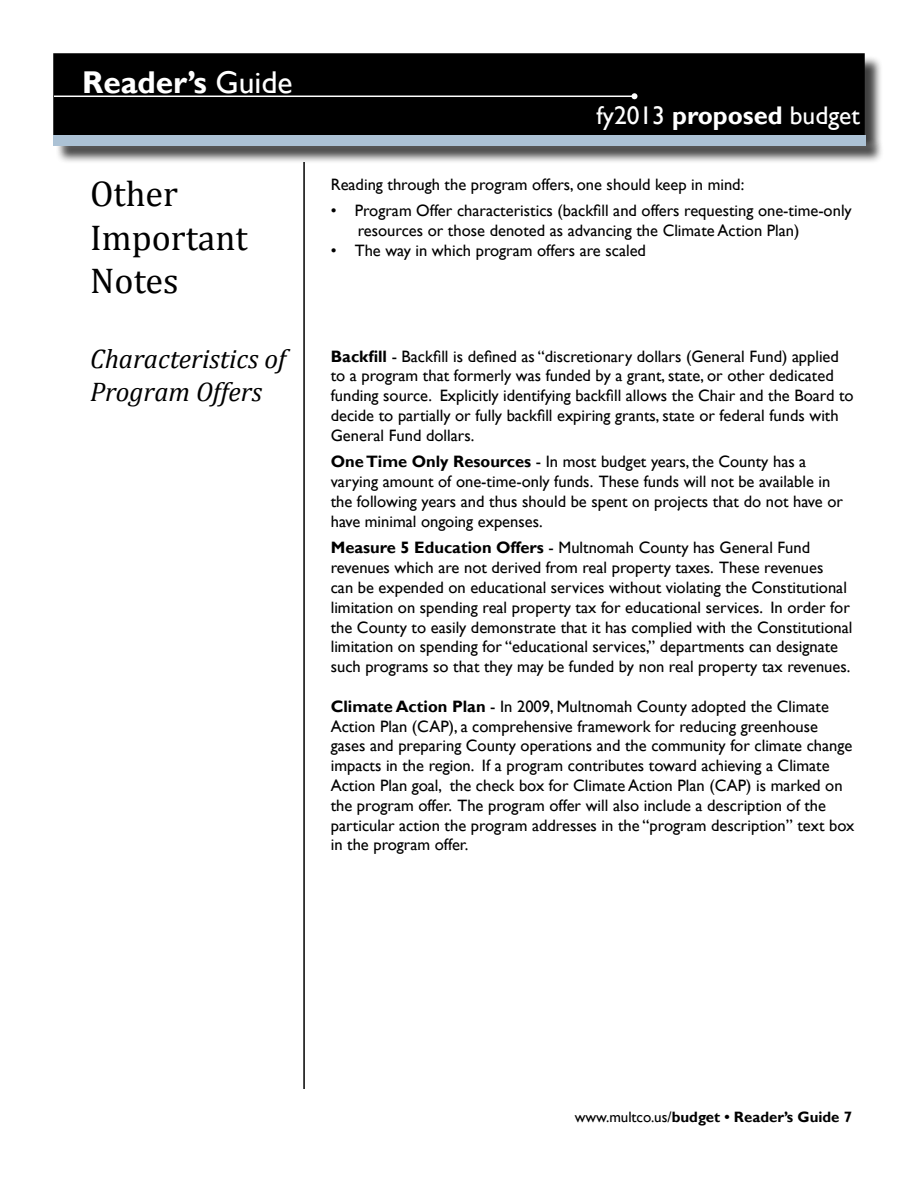
<style>
.page{position:relative;width:918px;height:1188px;background:#fff}
.page>*{position:absolute;margin:0;border:0;box-sizing:border-box;transform-origin:0 0}
.Headers_for_TOC_-_Le{font:36px/43.2px "Cambria";color:#000}
.t1{font:700 31.5px "Gill Sans";color:#fff}
.Headers_for_TOC_-_Le-2{font:italic 27px/32.4px "Cambria";color:#000}
.t2{font:25.5px "Gill Sans";color:#fff}
.Bulleted_Lists{font:16.5px/19.8px "Gill Sans";color:#000}
.t3{font:700 15px "Gill Sans";color:#000}
.s1{font-weight:400}
.s2{font-weight:700}
</style>
<div class="page">
<hr style="left:303px;top:162px;width:2px;height:927px;background:#000">
<div style="left:54px;top:54px;width:810px;height:80px;background:#000"></div>
<div style="left:53px;top:53px;width:812px;height:82px;border:2px solid #000"></div>
<hr style="left:54px;top:96px;width:580px;height:1px;background:#fff">
<svg style="left:632px;top:93px;width:6px;height:6px"></svg>
<div style="left:56px;top:137px;width:828px;height:27px;background:#000;opacity:.75"></div>
<div style="left:53px;top:135px;width:812px;height:10px;background:#acc2d5"></div>
<h2 class="t1" style="left:82px;top:64px;width:212px">Reader’s <span class="s1">Guide</span></h2>
<p class="Headers_for_TOC_-_Le" style="left:90px;top:172px;width:159px">Other<br>Important<br>Notes</p>
<p class="Headers_for_TOC_-_Le-2" style="left:90px;top:342px;width:197px">Characteristics of<br>Program Offers</p>
<h3 class="t2" style="left:597px;top:101px;width:265px">fy2013 <span class="s2">proposed</span> budget</h3>
<p class="Bulleted_Lists" style="left:331px;top:175px;width:415px">Reading through the program offers, one should keep in mind:</p>
<p class="Bulleted_Lists" style="left:358px;top:201px;width:495px;text-indent:-27px">• Program Offer characteristics (backfill and offers requesting one-time-only resources or those denoted as advancing the Climate Action Plan)</p>
<p class="Bulleted_Lists" style="left:331px;top:241px;width:317px">• The way in which program offers are scaled</p>
<p class="Bulleted_Lists" style="left:331px;top:347px;width:524px"><span class="s2">Backfill</span> - Backfill is defined as “discretionary dollars (General Fund) applied to a program that formerly was funded by a grant, state, or other dedicated funding source. Explicitly identifying backfill allows the Chair and the Board to decide to partially or fully backfill expiring grants, state or federal funds with General Fund dollars.</p>
<p class="Bulleted_Lists" style="left:331px;top:452px;width:514px"><span class="s2">One Time Only Resources</span> - In most budget years, the County has a varying amount of one-time-only funds. These funds will not be available in the following years and thus should be spent on projects that do not have or have minimal ongoing expenses.</p>
<p class="Bulleted_Lists" style="left:331px;top:538px;width:523px"><span class="s2">Measure 5 Education Offers</span> - Multnomah County has General Fund revenues which are not derived from real property taxes. These revenues<br>can be expended on educational services without violating the Constitutional limitation on spending real property tax for educational services. In order for the County to easily demonstrate that it has complied with the Constitutional limitation on spending for “educational services,” departments can designate such programs so that they may be funded by non real property tax revenues.</p>
<p class="Bulleted_Lists" style="left:331px;top:697px;width:525px"><span class="s2">Climate Action Plan</span> - In 2009, Multnomah County adopted the Climate Action Plan (CAP), a comprehensive framework for reducing greenhouse gases and preparing County operations and the community for climate change impacts in the region. If a program contributes toward achieving a Climate Action Plan goal, the check box for Climate Action Plan (CAP) is marked on the program offer. The program offer will also include a description of the particular action the program addresses in the “program description” text box in the program offer.</p>
<p class="t3" style="left:575px;top:1108px;width:279px"><span class="s1">www.multco.us/</span>budget • Reader’s Guide 7</p>
</div>
